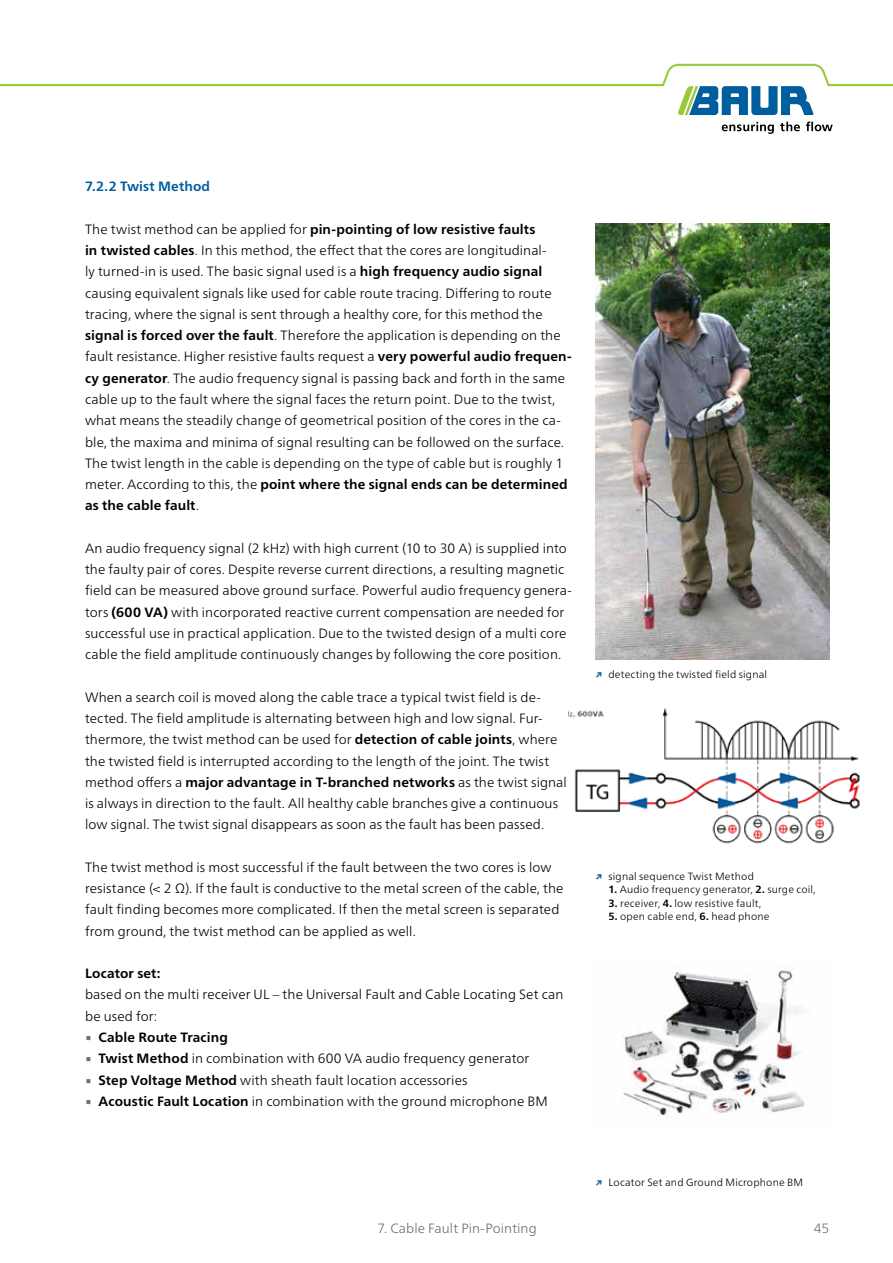
<style>
.page{position:relative;width:893px;height:1263px;background:#fff}
.page>*{position:absolute;margin:0;border:0;box-sizing:border-box;transform-origin:0 0}
.t1{font:300 13.5px/21.3px "Frutiger Neue LTW1 G";letter-spacing:.01em;color:#000}
.t2{font:700 13.5px "Frutiger Neue LTW1 G";letter-spacing:.01em;color:#000}
.t3{font:300 13.5px "Frutiger Neue LTW1 G";letter-spacing:.005em;color:#6d6e71}
.t4{font:700 13.5px "Frutiger Neue LTW1 G";letter-spacing:.015em;color:#005e9e}
.t5{font:300 10.5px "Frutiger Neue LTW1 G";letter-spacing:.02em;color:#000}
.s1{font-weight:700}
.s2{font-family:"Lucida Sans Unicode";font-weight:400;color:#6d6e71}
.s3{font-weight:700;color:#005e9e}
</style>
<div class="page">
<svg style="left:722px;top:122px;width:52px;height:12px"></svg>
<svg style="left:780px;top:122px;width:20px;height:9px"></svg>
<svg style="left:806px;top:122px;width:27px;height:9px"></svg>
<svg style="left:0;top:64px;width:893px;height:51px"></svg>
<img style="left:595px;top:223px;width:234px;height:436px">
<img style="left:621px;top:966px;width:184px;height:155px">
<img style="left:568px;top:708px;width:292px;height:136px">
<p class="t4" style="left:85px;top:177px;width:127px">7.2.2 Twist Method</p>
<p class="t1" style="left:85px;top:218px;width:488px">The twist method can be applied for <span class="s1">pin-pointing of low resistive faults<br>in twisted cables</span>. In this method, the effect that the cores are longitudinal-<br>ly turned-in is used. The basic signal used is a <span class="s1">high frequency audio signal </span>causing equivalent signals like used for cable route tracing. Differing to route tracing, where the signal is sent through a healthy core, for this method the <span class="s1">signal is forced over the fault</span>. Therefore the application is depending on the fault resistance. Higher resistive faults request a <span class="s1">very powerful audio frequen&shy;cy generator</span>. The audio frequency signal is passing back and forth in the same cable up to the fault where the signal faces the return point. Due to the twist, what means the steadily change of geometrical position of the cores in the ca&shy;ble, the maxima and minima of signal resulting can be followed on the surface.<br>The twist length in the cable is depending on the type of cable but is roughly 1 meter. According to this, the <span class="s1">point where the signal ends can be determined as the cable fault</span>.</p>
<p class="t1" style="left:85px;top:536px;width:488px">An audio frequency signal (2 kHz) with high current (10 to 30 A) is supplied into the faulty pair of cores. Despite reverse current directions, a resulting magnetic field can be measured above ground surface. Powerful audio frequency genera&shy;tors <span class="s1">(600 VA)</span> with incorporated reactive current compensation are needed for successful use in practical application. Due to the twisted design of a multi core cable the field amplitude continuously changes by following the core position.</p>
<p class="t1" style="left:85px;top:685px;width:483px">When a search coil is moved along the cable trace a typical twist field is de&shy;tected. The field amplitude is alternating between high and low signal. Fur&shy;thermore, the twist method can be used for <span class="s1">detection of cable joints</span>, where the twisted field is interrupted according to the length of the joint. The twist method offers a <span class="s1">major advantage in T-branched networks</span> as the twist signal is always in direction to the fault. All healthy cable branches give a continuous low signal. The twist signal disappears as soon as the fault has been passed.</p>
<p class="t1" style="left:85px;top:855px;width:480px">The twist method is most successful if the fault between the two cores is low resistance (&lt; 2 Ω). If the fault is conductive to the metal screen of the cable, the fault finding becomes more complicated. If then the metal screen is separated from ground, the twist method can be applied as well.</p>
<p class="t2" style="left:85px;top:964px;width:77px">Locator set:</p>
<p class="t1" style="left:85px;top:983px;width:480px">based on the multi receiver UL – the Universal Fault and Cable Locating Set can be used for:</p>
<p class="t2" style="left:85px;top:1027px;width:144px"><span class="s2">▪</span> Cable Route Tracing</p>
<p class="t1" style="left:85px;top:1047px;width:446px"><span class="s2">▪</span> <span class="s1">Twist Method</span> in combination with 600 VA audio frequency generator</p>
<p class="t1" style="left:85px;top:1068px;width:384px"><span class="s2">▪</span> <span class="s1">Step Voltage Method</span> with sheath fault location accessories</p>
<p class="t1" style="left:85px;top:1089px;width:464px"><span class="s2">▪</span> <span class="s1">Acoustic Fault Location</span> in combination with the ground microphone BM</p>
<p class="t5" style="left:595px;top:666px;width:173px"><span class="s3">↗</span> detecting the twisted field signal</p>
<p class="t5" style="left:595px;top:868px;width:160px"><span class="s3">↗</span> signal sequence Twist Method</p>
<p class="t5" style="left:608px;top:882px;width:209px"><span class="s1">1.</span> Audio frequency generator, <span class="s1">2.</span> surge coil,</p>
<p class="t5" style="left:608px;top:895px;width:154px"><span class="s1">3.</span> receiver, <span class="s1">4.</span> low resistive fault,</p>
<p class="t5" style="left:608px;top:909px;width:163px"><span class="s1">5.</span> open cable end, <span class="s1">6.</span> head phone</p>
<p class="t5" style="left:595px;top:1175px;width:209px"><span class="s3">↗</span> Locator Set and Ground Microphone BM</p>
<p class="t3" style="left:377px;top:1218px;width:161px">7. Cable Fault Pin-Pointing</p>
<p class="t3" style="left:814px;top:1218px;width:17px">45</p>
</div>
